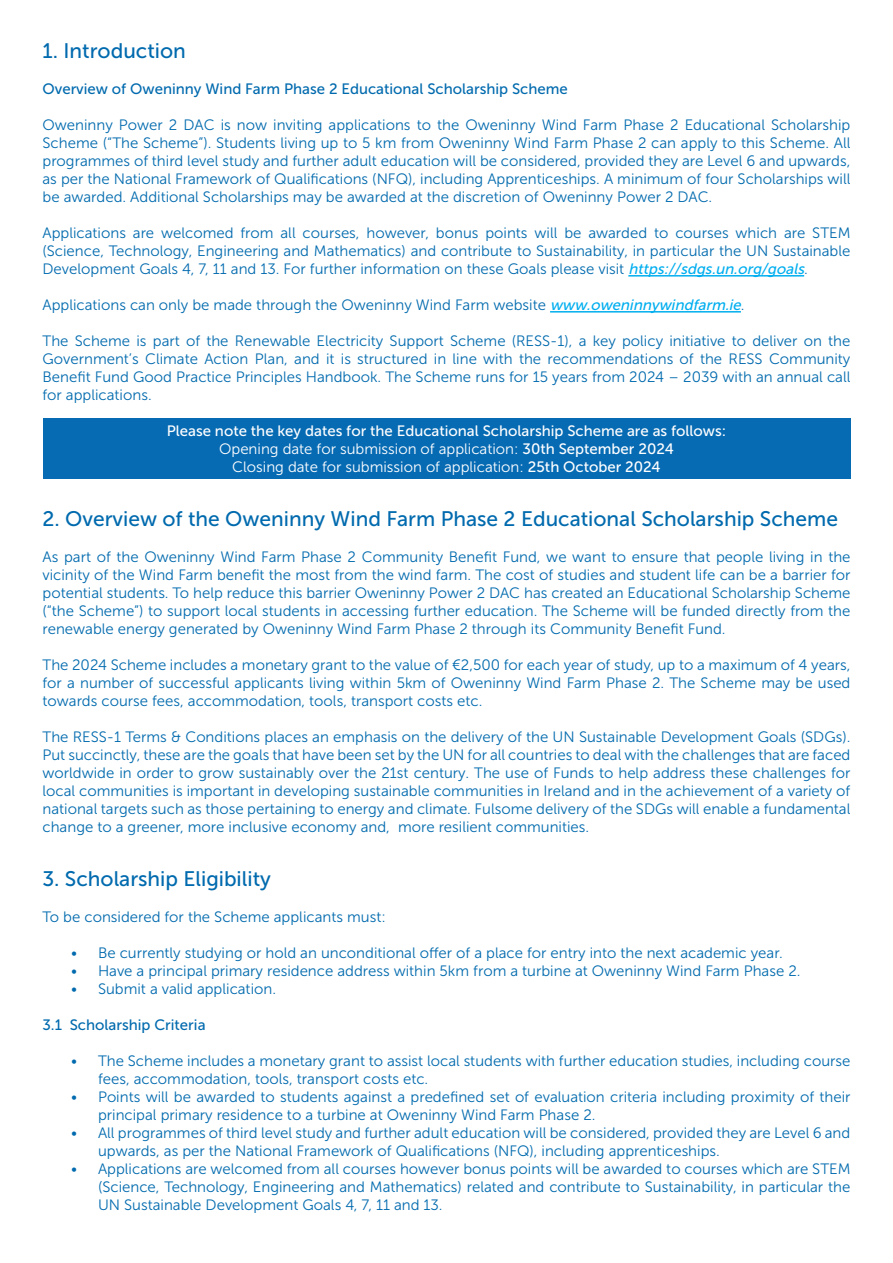
<style>
.page{position:relative;width:893px;height:1263px;background:#fff}
.page>*{position:absolute;margin:0;border:0;box-sizing:border-box;transform-origin:0 0}
.t1{font:21px "Museo Sans 500";color:#006aae}
.t2{font:15px/18px "Museo Sans 300";color:#006aae;text-align:justify}
.t3{font:15px/18px "Museo Sans 300";color:#fff;text-align:center}
.t4{font:15px "Museo Sans 500";color:#006aae}
.t5{font:15px "Museo Sans 500";color:#fff}
.s1{font-family:"Museo Sans 500";font-style:italic;color:#00aeef}
.s2{font-family:"Museo Sans 500"}
</style>
<div class="page">
<hr style="left:628px;top:275px;width:176px;height:2px;background:#00aeef">
<hr style="left:550px;top:311px;width:191px;height:2px;background:#00aeef">
<div style="left:43px;top:418px;width:807px;height:61px;background:#076bb4"></div>
<h1 class="t1" style="left:43px;top:40px;width:145px">1. Introduction</h1>
<p class="t4" style="left:43px;top:81px;width:527px">Overview of Oweninny Wind Farm Phase 2 Educational Scholarship Scheme</p>
<p class="t2" style="left:43px;top:116px;width:809px">Oweninny Power 2 DAC is now inviting applications to the Oweninny Wind Farm Phase 2 Educational Scholarship Scheme (“The Scheme”). Students living up to 5 km from Oweninny Wind Farm Phase 2 can apply to this Scheme. All programmes of third level study and further adult education will be considered, provided they are Level 6 and upwards, as per the National Framework of Qualifications (NFQ), including Apprenticeships. A minimum of four Scholarships will be awarded. Additional Scholarships may be awarded at the discretion of Oweninny Power 2 DAC.</p>
<p class="t2" style="left:43px;top:224px;width:809px">Applications are welcomed from all courses, however, bonus points will be awarded to courses which are STEM (Science, Technology, Engineering and Mathematics) and contribute to Sustainability, in particular the UN Sustainable Development Goals 4, 7, 11 and 13. For further information on these Goals please visit <span class="s1">https://sdgs.un.org/goals</span>.</p>
<p class="t2" style="left:43px;top:296px;width:704px">Applications can only be made through the Oweninny Wind Farm website <span class="s1">www.oweninnywindfarm.ie</span>.</p>
<p class="t2" style="left:43px;top:332px;width:809px">The Scheme is part of the Renewable Electricity Support Scheme (RESS-1), a key policy initiative to deliver on the Government’s Climate Action Plan, and it is structured in line with the recommendations of the RESS Community Benefit Fund Good Practice Principles Handbook. The Scheme runs for 15 years from 2024 – 2039 with an annual call for applications.</p>
<p class="t5" style="left:167px;top:422px;width:561px">Please note the key dates for the Educational Scholarship Scheme are as follows:</p>
<p class="t3" style="left:219px;top:440px;width:456px">Opening date for submission of application: <span class="s2">30th September 2024<br></span>Closing date for submission of application: <span class="s2">25th October 2024</span></p>
<h1 class="t1" style="left:43px;top:508px;width:797px">2. Overview of the Oweninny Wind Farm Phase 2 Educational Scholarship Scheme</h1>
<p class="t2" style="left:43px;top:548px;width:809px">As part of the Oweninny Wind Farm Phase 2 Community Benefit Fund, we want to ensure that people living in the vicinity of the Wind Farm benefit the most from the wind farm. The cost of studies and student life can be a barrier for potential students. To help reduce this barrier Oweninny Power 2 DAC has created an Educational Scholarship Scheme (“the Scheme”) to support local students in accessing further education. The Scheme will be funded directly from the renewable energy generated by Oweninny Wind Farm Phase 2 through its Community Benefit Fund.</p>
<p class="t2" style="left:43px;top:656px;width:809px">The 2024 Scheme includes a monetary grant to the value of €2,500 for each year of study, up to a maximum of 4 years, for a number of successful applicants living within 5km of Oweninny Wind Farm Phase 2. The Scheme may be used towards course fees, accommodation, tools, transport costs etc.</p>
<p class="t2" style="left:43px;top:728px;width:809px">The RESS-1 Terms &amp; Conditions places an emphasis on the delivery of the UN Sustainable Development Goals (SDGs).<br>Put succinctly, these are the goals that have been set by the UN for all countries to deal with the challenges that are faced worldwide in order to grow sustainably over the 21st century. The use of Funds to help address these challenges for local communities is important in developing sustainable communities in Ireland and in the achievement of a variety of national targets such as those pertaining to energy and climate. Fulsome delivery of the SDGs will enable a fundamental change to a greener, more inclusive economy and, more resilient communities.</p>
<h1 class="t1" style="left:43px;top:868px;width:230px">3. Scholarship Eligibility</h1>
<p class="t2" style="left:43px;top:908px;width:345px">To be considered for the Scheme applicants must:</p>
<p class="t2" style="left:71px;top:944px;width:713px">• Be currently studying or hold an unconditional offer of a place for entry into the next academic year.</p>
<p class="t2" style="left:71px;top:962px;width:731px">• Have a principal primary residence address within 5km from a turbine at Oweninny Wind Farm Phase 2.</p>
<p class="t2" style="left:71px;top:980px;width:207px">• Submit a valid application.</p>
<p class="t4" style="left:43px;top:1017px;width:165px">3.1 Scholarship Criteria</p>
<p class="t2" style="left:98px;top:1052px;width:754px;text-indent:-27px">• The Scheme includes a monetary grant to assist local students with further education studies, including course fees, accommodation, tools, transport costs etc.</p>
<p class="t2" style="left:98px;top:1088px;width:754px;text-indent:-27px">• Points will be awarded to students against a predefined set of evaluation criteria including proximity of their principal primary residence to a turbine at Oweninny Wind Farm Phase 2.</p>
<p class="t2" style="left:98px;top:1124px;width:754px;text-indent:-27px">• All programmes of third level study and further adult education will be considered, provided they are Level 6 and upwards, as per the National Framework of Qualifications (NFQ), including apprenticeships.</p>
<p class="t2" style="left:98px;top:1160px;width:754px;text-indent:-27px">• Applications are welcomed from all courses however bonus points will be awarded to courses which are STEM (Science, Technology, Engineering and Mathematics) related and contribute to Sustainability, in particular the UN Sustainable Development Goals 4, 7, 11 and 13.</p>
</div>
